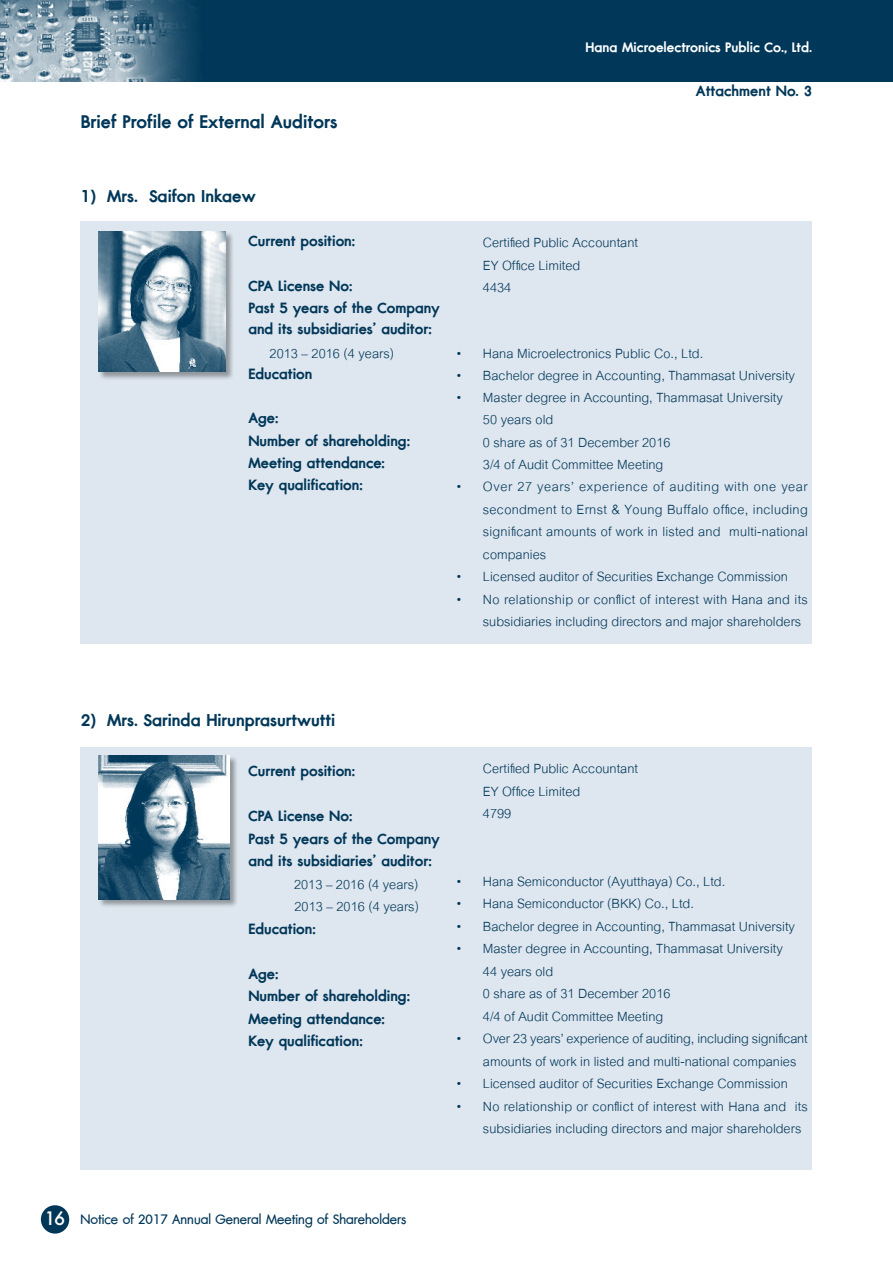
<style>
.page{position:relative;width:893px;height:1263px;background:#fff}
.page>*{position:absolute;margin:0;border:0;box-sizing:border-box;transform-origin:0 0}
.t1{font:700 24px "DB Adman X";color:#003758}
.t2{font:700 22.5px "DB Adman X";color:#003758}
.t3{font:19.5px/22.5px "Cordia UPC";color:#003758}
.t4{font:700 19.5px/22.5px "DB Adman X";color:#003758}
.t5{font:18px "DB Adman X";color:#003758}
.t6{font:700 18px "DB Adman X";color:#fff}
.t7{font:500 18px "Futura";color:#fff}
</style>
<div class="page">
<div style="left:81px;top:221px;width:731px;height:423px;background:#dee6ef"></div>
<div style="left:81px;top:747px;width:731px;height:422px;background:#dee6ef"></div>
<div style="left:98px;top:755px;width:140px;height:153px;background:#000;opacity:.35"></div>
<img style="left:99px;top:756px;width:131px;height:143px">
<div style="left:98px;top:231px;width:136px;height:149px;background:#000;opacity:.35"></div>
<img style="left:99px;top:231px;width:126px;height:141px">
<img style="left:0;top:0;width:893px;height:81px">
<div style="left:41px;top:1205px;width:28px;height:28px;background:#003758;border-radius:50%"></div>
<p class="t6" style="left:586px;top:36px;width:228px">Hana Microelectronics Public Co., Ltd.</p>
<p class="t1" style="left:81px;top:107px;width:258px">Brief Profile of External Auditors</p>
<p class="t4" style="left:696px;top:80px;width:118px">Attachment No. 3</p>
<p class="t2" style="left:81px;top:183px;width:176px">1) Mrs. Saifon Inkaew</p>
<p class="t4" style="left:248px;top:230px;width:108px">Current position:</p>
<p class="t3" style="left:483px;top:231px;width:157px">Certified Public Accountant<br>EY Office Limited</p>
<p class="t4" style="left:248px;top:275px;width:106px">CPA License No:</p>
<p class="t3" style="left:483px;top:276px;width:30px">4434</p>
<p class="t4" style="left:248px;top:298px;width:193px;line-height:21.1px">Past 5 years of the Company and its subsidiaries’ auditor:</p>
<p class="t3" style="left:270px;top:341px;width:126px">2013 – 2016 (4 years)</p>
<p class="t3" style="left:456px;top:341px;width:249px">• Hana Microelectronics Public Co., Ltd.</p>
<p class="t4" style="left:248px;top:363px;width:66px">Education</p>
<p class="t3" style="left:456px;top:363px;width:341px">• Bachelor degree in Accounting, Thammasat University</p>
<p class="t3" style="left:456px;top:386px;width:328px">• Master degree in Accounting, Thammasat University</p>
<p class="t4" style="left:248px;top:407px;width:32px">Age:</p>
<p class="t3" style="left:483px;top:408px;width:72px">50 years old</p>
<p class="t4" style="left:248px;top:430px;width:163px">Number of shareholding:</p>
<p class="t3" style="left:483px;top:430px;width:189px">0 share as of 31 December 2016</p>
<p class="t4" style="left:248px;top:452px;width:138px">Meeting attendance:</p>
<p class="t3" style="left:483px;top:452px;width:182px">3/4 of Audit Committee Meeting</p>
<p class="t4" style="left:248px;top:474px;width:116px">Key qualification:</p>
<p class="t3" style="left:483px;top:475px;width:327px;text-align:justify;text-indent:-27px">• Over 27 years’ experience of auditing with one year secondment to Ernst &amp; Young Buffalo office, including significant amounts of work in listed and multi-national companies</p>
<p class="t3" style="left:456px;top:565px;width:333px">• Licensed auditor of Securities Exchange Commission</p>
<p class="t3" style="left:483px;top:587px;width:326px;text-indent:-27px">• No relationship or conflict of interest with Hana and its subsidiaries including directors and major shareholders</p>
<p class="t2" style="left:81px;top:707px;width:256px">2) Mrs. Sarinda Hirunprasurtwutti</p>
<p class="t4" style="left:248px;top:760px;width:108px">Current position:</p>
<p class="t4" style="left:248px;top:805px;width:193px">CPA License No:<br>Past 5 years of the Company and its subsidiaries’ auditor:</p>
<p class="t3" style="left:294px;top:872px;width:126px">2013 – 2016 (4 years)<br>2013 – 2016 (4 years)</p>
<p class="t4" style="left:248px;top:918px;width:69px">Education:</p>
<p class="t4" style="left:248px;top:963px;width:163px">Age:<br>Number of shareholding:<br>Meeting attendance:<br>Key qualification:</p>
<p class="t3" style="left:483px;top:757px;width:157px">Certified Public Accountant<br>EY Office Limited<br>4799</p>
<p class="t3" style="left:456px;top:869px;width:271px">• Hana Semiconductor (Ayutthaya) Co., Ltd.</p>
<p class="t3" style="left:456px;top:892px;width:240px">• Hana Semiconductor (BKK) Co., Ltd.</p>
<p class="t3" style="left:456px;top:914px;width:341px">• Bachelor degree in Accounting, Thammasat University</p>
<p class="t3" style="left:483px;top:937px;width:301px;text-indent:-27px">• Master degree in Accounting, Thammasat University<br>44 years old<br>0 share as of 31 December 2016<br>4/4 of Audit Committee Meeting</p>
<p class="t3" style="left:483px;top:1027px;width:326px;text-indent:-27px">• Over 23 years’ experience of auditing, including significant amounts of work in listed and multi-national companies</p>
<p class="t3" style="left:456px;top:1072px;width:333px">• Licensed auditor of Securities Exchange Commission</p>
<p class="t3" style="left:483px;top:1094px;width:326px;text-indent:-27px">• No relationship or conflict of interest with Hana and its subsidiaries including directors and major shareholders</p>
<p class="t7" style="left:45px;top:1206px;width:22px">16</p>
<p class="t5" style="left:80px;top:1209px;width:327px">Notice of 2017 Annual General Meeting of Shareholders</p>
</div>
